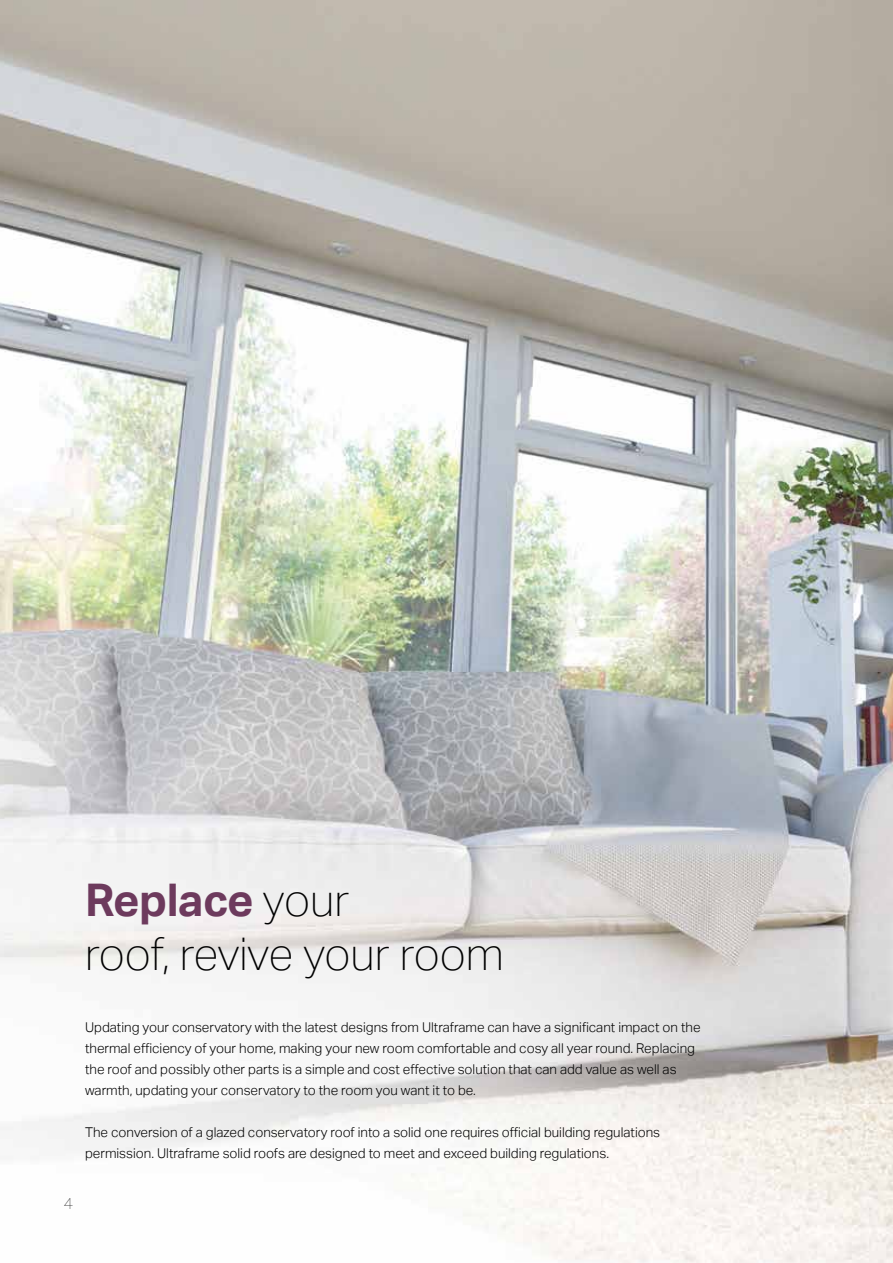
<style>
.page{position:relative;width:893px;height:1263px;background:#fff}
.page>*{position:absolute;margin:0;border:0;box-sizing:border-box;transform-origin:0 0}
.t1{font:100 45px/54px "Aktiv Grotesk";letter-spacing:-.005em;color:#000}
.t2{font:100 15px "Azo Sans";color:#000}
.t3{font:300 13.5px/21px "Aktiv Grotesk";color:#000}
.s1{font-weight:700;color:#6d3a5d}
</style>
<div class="page">
<img style="left:0;top:0;width:893px;height:1263px">
<h1 class="t1" style="left:85px;top:873px;width:420px"><span class="s1">Replace</span> your<br>roof, revive your room</h1>
<p class="t3" style="left:85px;top:1017px;width:617px">Updating your conservatory with the latest designs from Ultraframe can have a significant impact on the thermal efficiency of your home, making your new room comfortable and cosy all year round. Replacing the roof and possibly other parts is a simple and cost effective solution that can add value as well as warmth, updating your conservatory to the room you want it to be.</p>
<p class="t3" style="left:85px;top:1122px;width:577px">The conversion of a glazed conservatory roof into a solid one requires official building regulations permission. Ultraframe solid roofs are designed to meet and exceed building regulations.</p>
<p class="t2" style="left:64px;top:1194px;width:11px">4</p>
</div>
